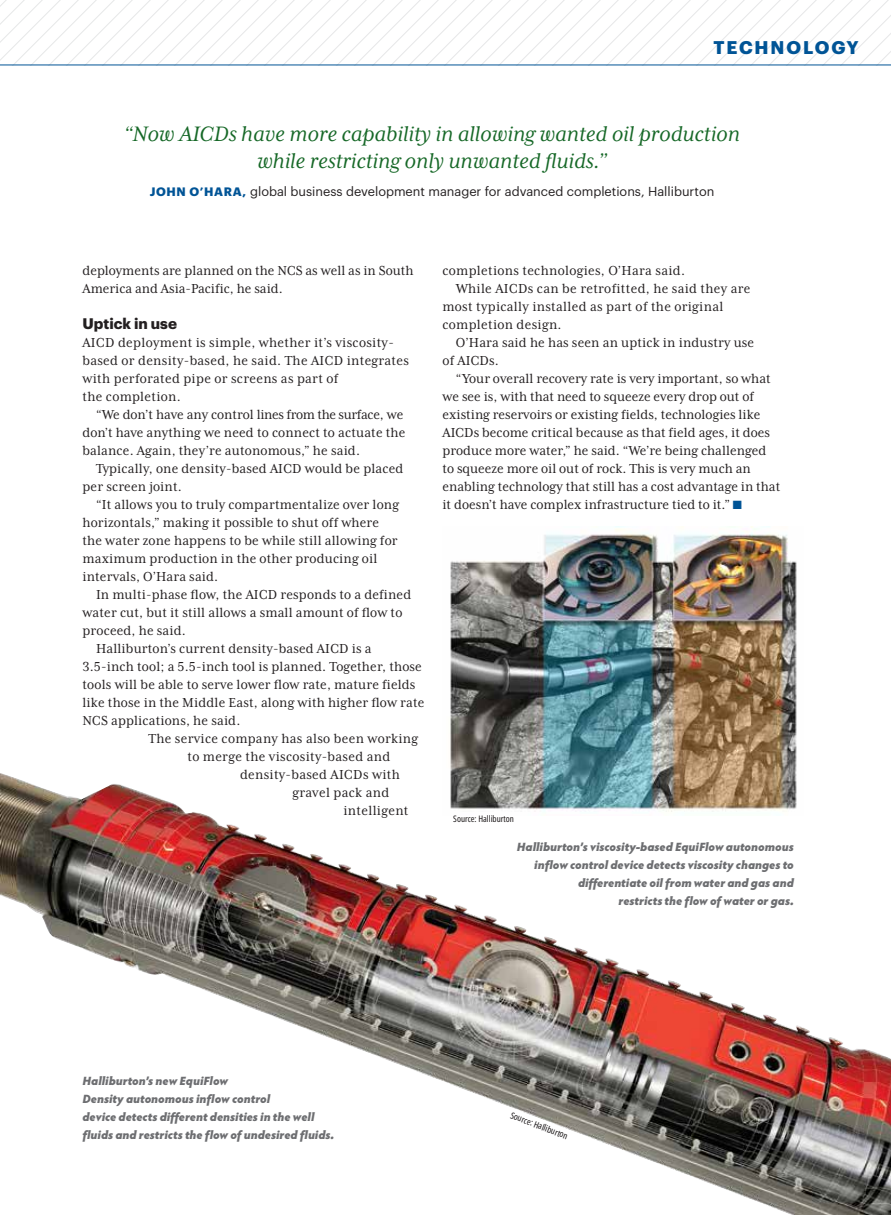
<style>
.page{position:relative;width:891px;height:1215px;background:#fff}
.page>*{position:absolute;margin:0;border:0;box-sizing:border-box;transform-origin:0 0}
.t1{font:italic 24px/27px "Mrs Eaves XL Serif OT";color:#166827;text-align:center}
.t2{font:700 18px "Graphik";letter-spacing:.105em;color:#005496}
.t3{font:15px/18px "Mrs Eaves XL Serif Nar OT";letter-spacing:.01em;color:#231f20}
.t4{font:700 15px "Graphik";color:#231f20}
.t5{font:12.75px "Graphik";color:#231f20}
.t6{font:italic 900 12px/18px "Hypatia Sans Pro";color:#6d6e71}
.t7{font:extra-condensed 9px "Noto Sans";color:#231f20}
.s1{font-weight:700;font-size:12px;color:#005496}
.s2{color:#005496}
</style>
<div class="page">
<svg style="left:0;top:0;width:891px;height:65px"></svg>
<hr style="left:0;top:65px;width:891px;height:1px;background:#005496">
<img style="left:0;top:773px;width:891px;height:442px">
<img style="left:442px;top:527px;width:362px;height:288px">
<p class="t2" style="left:713px;top:34px;width:147px">TECHNOLOGY</p>
<h1 class="t1" style="left:124px;top:120px;width:618px">“Now AICDs have more capability in allowing wanted oil production while restricting only unwanted fluids.”</h1>
<p class="t5" style="left:150px;top:182px;width:566px"><span class="s1">JOHN O’HARA,</span> global business development manager for advanced completions, Halliburton</p>
<p class="t3" style="left:82px;top:262px;width:333px">deployments are planned on the NCS as well as in South<br>America and Asia-Pacific, he said.</p>
<p class="t4" style="left:82px;top:312px;width:96px">Uptick in use</p>
<p class="t3" style="left:82px;top:334px;width:328px">AICD deployment is simple, whether it’s viscosity&shy;based or density-based, he said. The AICD integrates with perforated pipe or screens as part of<br>the completion.</p>
<p class="t3" style="left:82px;top:406px;width:325px;text-indent:14px">“We don’t have any control lines from the surface, we don’t have anything we need to connect to actuate the balance. Again, they’re autonomous,” he said.</p>
<p class="t3" style="left:82px;top:460px;width:322px;text-indent:14px">Typically, one density-based AICD would be placed per screen joint.</p>
<p class="t3" style="left:82px;top:496px;width:318px;text-indent:14px">“It allows you to truly compartmentalize over long horizontals,” making it possible to shut off where the water zone happens to be while still allowing for maximum production in the other producing oil intervals, O’Hara said.</p>
<p class="t3" style="left:96px;top:586px;width:317px">In multi-phase flow, the AICD responds to a defined</p>
<p class="t3" style="left:82px;top:604px;width:321px">water cut, but it still allows a small amount of flow to</p>
<p class="t3" style="left:82px;top:622px;width:105px">proceed, he said.</p>
<p class="t3" style="left:96px;top:640px;width:277px">Halliburton’s current density-based AICD is a</p>
<p class="t3" style="left:82px;top:658px;width:341px">3.5-inch tool; a 5.5-inch tool is planned. Together, those</p>
<p class="t3" style="left:82px;top:676px;width:335px">tools will be able to serve lower flow rate, mature fields</p>
<p class="t3" style="left:82px;top:694px;width:343px">like those in the Middle East, along with higher flow rate</p>
<p class="t3" style="left:82px;top:712px;width:159px">NCS applications, he said.</p>
<p class="t3" style="left:148px;top:730px;width:271px">The service company has also been working</p>
<p class="t3" style="left:188px;top:748px;width:204px">to merge the viscosity-based and</p>
<p class="t3" style="left:240px;top:766px;width:161px">density-based AICDs with</p>
<p class="t3" style="left:292px;top:784px;width:98px">gravel pack and</p>
<p class="t3" style="left:344px;top:802px;width:67px">intelligent</p>
<p class="t3" style="left:442px;top:262px;width:244px">completions technologies, O’Hara said.</p>
<p class="t3" style="left:456px;top:280px;width:296px">While AICDs can be retrofitted, he said they are</p>
<p class="t3" style="left:442px;top:298px;width:282px">most typically installed as part of the original</p>
<p class="t3" style="left:442px;top:316px;width:121px">completion design.</p>
<p class="t3" style="left:456px;top:334px;width:300px">O’Hara said he has seen an uptick in industry use</p>
<p class="t3" style="left:442px;top:352px;width:58px">of AICDs.</p>
<p class="t3" style="left:456px;top:370px;width:316px">“Your overall recovery rate is very important, so what</p>
<p class="t3" style="left:442px;top:388px;width:313px">we see is, with that need to squeeze every drop out of</p>
<p class="t3" style="left:442px;top:406px;width:319px">existing reservoirs or existing fields, technologies like</p>
<p class="t3" style="left:442px;top:424px;width:329px">AICDs become critical because as that field ages, it does</p>
<p class="t3" style="left:442px;top:442px;width:325px">produce more water,” he said. “We’re being challenged</p>
<p class="t3" style="left:442px;top:460px;width:310px">to squeeze more oil out of rock. This is very much an</p>
<p class="t3" style="left:442px;top:478px;width:339px">enabling technology that still has a cost advantage in that</p>
<p class="t3" style="left:442px;top:496px;width:301px">it doesn’t have complex infrastructure tied to it.” <span class="s2">■</span></p>
<p class="t7" style="left:453px;top:813px;width:62px">Source: Halliburton</p>
<p class="t6" style="left:517px;top:838px;width:278px;text-align:right">Halliburton’s viscosity-based EquiFlow autonomous inflow control device detects viscosity changes to differentiate oil from water and gas and<br>restricts the flow of water or gas.</p>
<p class="t6" style="left:82px;top:1072px;width:253px">Halliburton’s new EquiFlow<br>Density autonomous inflow control<br>device detects different densities in the well fluids and restricts the flow of undesired fluids.</p>
<p class="t7" style="left:513px;top:1109px;width:62px;rotate:21deg">Source: Halliburton</p>
</div>
